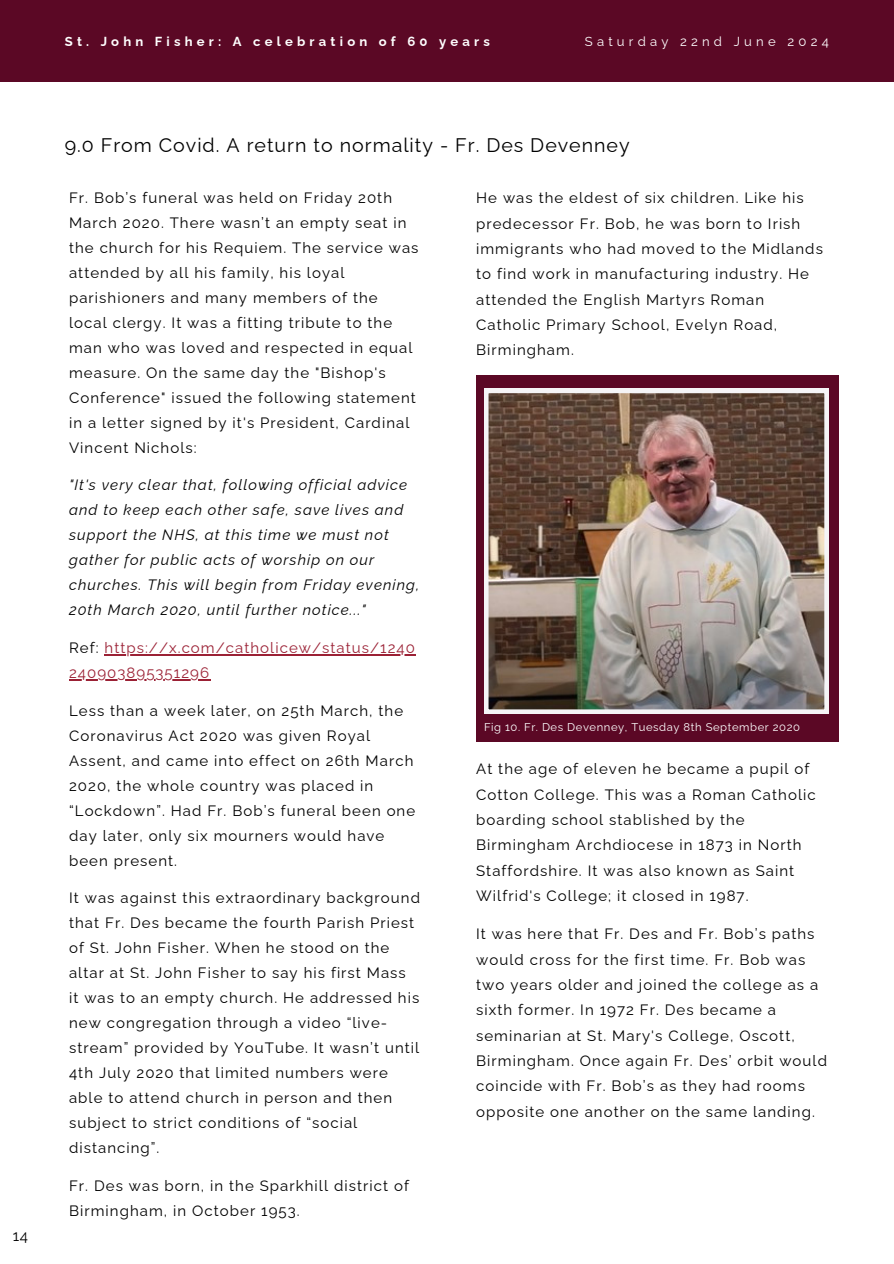
<style>
.page{position:relative;width:894px;height:1264px;background:#fff}
.page>*{position:absolute;margin:0;border:0;box-sizing:border-box;transform-origin:0 0}
.t1{font:19.65px "Raleway";letter-spacing:.05em;color:#000}
.t2{font:15px/25px "Raleway";letter-spacing:.07em;color:#000}
.t3{font:italic 15px/25px "Raleway";letter-spacing:.07em;color:#000}
.t4{font:15px "Raleway";letter-spacing:.07em;color:#9b2135}
.t5{font:700 13.05px "Raleway";letter-spacing:.32em;color:#fff}
.t6{font:13.05px "Raleway";letter-spacing:.32em;color:#fff}
.t7{font:11.25px "Raleway";letter-spacing:.05em;color:#fff}
.s1{color:#000}
</style>
<div class="page">
<div style="left:0;top:0;width:893px;height:81px;background:#5b0825"></div>
<hr style="left:104px;top:654px;width:312px;height:1px;background:#9b2135">
<hr style="left:69px;top:679px;width:141px;height:1px;background:#9b2135">
<div style="left:476px;top:375px;width:362px;height:366px;background:#5b0825"></div>
<img style="left:484px;top:389px;width:344px;height:325px">
<h4 class="t2" style="left:13px;top:1223px;width:17px">14</h4>
<p class="t5" style="left:65px;top:34px;width:426px">St. John Fisher: A celebration of 60 years</p>
<h3 class="t6" style="left:584px;top:34px;width:245px">Saturday 22nd June 2024</h3>
<h1 class="t1" style="left:65px;top:133px;width:566px">9.0 From Covid. A return to normality - Fr. Des Devenney</h1>
<p class="t2" style="left:69px;top:185px;width:351px">Fr. Bob’s funeral was held on Friday 20th March 2020. There wasn’t an empty seat in the church for his Requiem. The service was attended by all his family, his loyal parishioners and many members of the local clergy. It was a fitting tribute to the man who was loved and respected in equal measure. On the same day the "Bishop's Conference" issued the following statement in a letter signed by it's President, Cardinal Vincent Nichols:</p>
<h2 class="t3" style="left:69px;top:472px;width:351px">"It's very clear that, following official advice and to keep each other safe, save lives and support the NHS, at this time we must not gather for public acts of worship on our churches. This will begin from Friday evening, 20th March 2020, until further notice..."</h2>
<h2 class="t4" style="left:69px;top:639px;width:347px"><span class="s1">Ref:</span> https://x.com/catholicew/status/1240</h2>
<h2 class="t4" style="left:69px;top:664px;width:141px">240903895351296</h2>
<h2 class="t2" style="left:69px;top:697px;width:335px">Less than a week later, on 25th March, the<br>Coronavirus Act 2020 was given Royal</h2>
<h2 class="t2" style="left:69px;top:747px;width:347px">Assent, and came into effect on 26th March 2020, the whole country was placed in “Lockdown”. Had Fr. Bob’s funeral been one day later, only six mourners would have been present.</h2>
<h2 class="t2" style="left:69px;top:885px;width:352px">It was against this extraordinary background that Fr. Des became the fourth Parish Priest</h2>
<h2 class="t2" style="left:69px;top:935px;width:351px">of St. John Fisher. When he stood on the altar at St. John Fisher to say his first Mass<br>it was to an empty church. He addressed his new congregation through a video “live&shy;stream” provided by YouTube. It wasn’t until 4th July 2020 that limited numbers were able to attend church in person and then subject to strict conditions of “social distancing”.</h2>
<h2 class="t2" style="left:69px;top:1172px;width:341px">Fr. Des was born, in the Sparkhill district of<br>Birmingham, in October 1953.</h2>
<h2 class="t2" style="left:476px;top:185px;width:348px">He was the eldest of six children. Like his predecessor Fr. Bob, he was born to Irish immigrants who had moved to the Midlands to find work in manufacturing industry. He attended the English Martyrs Roman Catholic Primary School, Evelyn Road, Birmingham.</h2>
<h2 class="t7" style="left:484px;top:720px;width:317px">Fig 10. Fr. Des Devenney, Tuesday 8th September 2020</h2>
<p class="t2" style="left:476px;top:756px;width:341px">At the age of eleven he became a pupil of Cotton College. This was a Roman Catholic boarding school stablished by the Birmingham Archdiocese in 1873 in North Staffordshire. It was also known as Saint Wilfrid's College; it closed in 1987.</p>
<p class="t2" style="left:476px;top:921px;width:352px">It was here that Fr. Des and Fr. Bob’s paths would cross for the first time. Fr. Bob was two years older and joined the college as a sixth former. In 1972 Fr. Des became a seminarian at St. Mary's College, Oscott, Birmingham. Once again Fr. Des’ orbit would coincide with Fr. Bob’s as they had rooms opposite one another on the same landing.</p>
</div>
